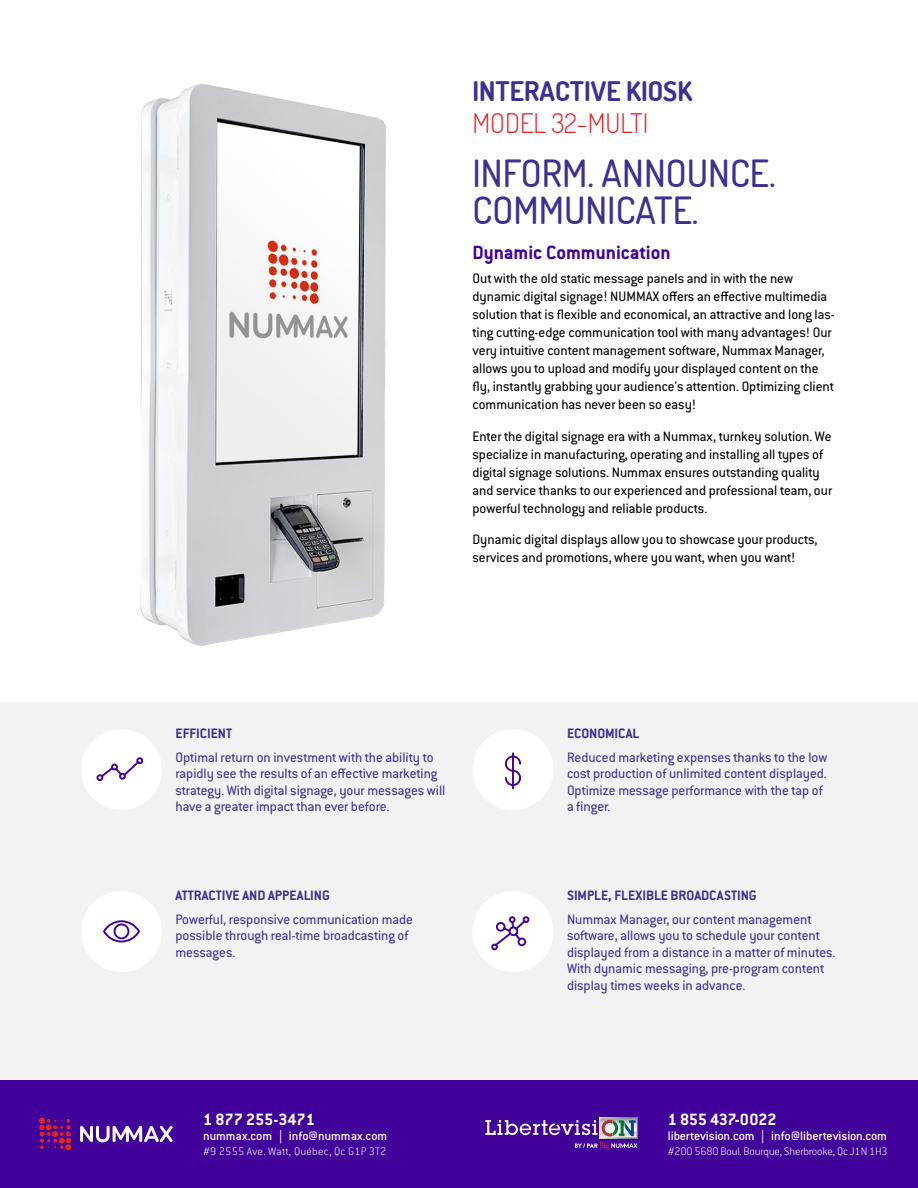
<style>
.page{position:relative;width:918px;height:1188px;background:#fff}
.page>*{position:absolute;margin:0;border:0;box-sizing:border-box;transform-origin:0 0}
.Product_Title{font:500 37.5px/37.5px "Dosis";color:#3e3092}
.Product_-_Type{font:700 27px "Dosis";color:#3e3092}
.Product_-_Model{font:300 27px "Dosis";color:#ed1d24}
.Sous-Titre{font:700 21px "Conduit ITC Std";color:#410099}
.t1{font:700 18px "Conduit ITC Std";color:#fff}
.Paragraphes{font:15px/18px "Conduit ITC Std";color:#000}
.PP_-_Paragraphe{font:15px/16.5px "Conduit ITC Std";color:#3e3092}
.PP_-_Titre{font:700 15px "Conduit ITC Std";color:#3e3092}
.t2{font:500 13.5px "Conduit ITC Std";color:#fff}
.t3{font:200 12px "Conduit ITC Std";letter-spacing:-.015em;color:#fff}
.t4{font:200 12px "Conduit ITC Std";letter-spacing:.02em;color:#fff}
</style>
<div class="page">
<div style="left:0;top:1080px;width:918px;height:108px;background:#410099"></div>
<svg style="left:39px;top:1118px;width:32px;height:32px"></svg>
<svg style="left:80px;top:1126px;width:93px;height:16px"></svg>
<svg style="left:485px;top:1118px;width:152px;height:32px"></svg>
<img style="left:140px;top:83px;width:246px;height:563px">
<div style="left:0;top:702px;width:918px;height:378px;background:#f2f2f2"></div>
<div style="left:81px;top:729px;width:81px;height:81px;background:#fff;border-radius:50%"></div>
<div style="left:97px;top:774px;width:6px;height:7px;border:2px solid #409;border-radius:50%"></div>
<svg style="left:99px;top:762px;width:39px;height:19px"></svg>
<div style="left:136px;top:757px;width:7px;height:7px;border:2px solid #409;border-radius:50%"></div>
<div style="left:81px;top:891px;width:81px;height:81px;background:#fff;border-radius:50%"></div>
<div style="left:103px;top:920px;width:37px;height:22px;border:2px solid #409;border-radius:50%"></div>
<div style="left:114px;top:923px;width:15px;height:16px;border:2px solid #409;border-radius:50%"></div>
<div style="left:472px;top:729px;width:82px;height:81px;background:#fff;border-radius:50%"></div>
<svg style="left:504px;top:755px;width:18px;height:31px"></svg>
<hr style="left:512px;top:753px;width:2px;height:35px;background:#409">
<div style="left:472px;top:891px;width:82px;height:81px;background:#fff;border-radius:50%"></div>
<div style="left:491px;top:944px;width:7px;height:6px;border:2px solid #409;border-radius:50%"></div>
<div style="left:523px;top:916px;width:6px;height:7px;border:2px solid #409;border-radius:50%"></div>
<svg style="left:493px;top:916px;width:34px;height:32px"></svg>
<p class="Product_-_Type" style="left:472px;top:74px;width:221px">INTERACTIVE KIOSK</p>
<p class="Product_-_Model" style="left:472px;top:106px;width:177px">MODEL 32-MULTI</p>
<p class="Product_Title" style="left:472px;top:153px;width:305px">INFORM. ANNOUNCE.<br>COMMUNICATE.</p>
<p class="Sous-Titre" style="left:472px;top:239px;width:200px">Dynamic Communication</p>
<p class="Paragraphes" style="left:472px;top:269px;width:364px">Out with the old static message panels and in with the new dynamic digital signage! NUMMAX offers an effective multimedia solution that is flexible and economical, an attractive and long las&shy;ting cutting-edge communication tool with many advantages! Our very intuitive content management software, Nummax Manager, allows you to upload and modify your displayed content on the fly, instantly grabbing your audience's attention. Optimizing client communication has never been so easy!</p>
<p class="Paragraphes" style="left:472px;top:427px;width:361px">Enter the digital signage era with a Nummax, turnkey solution. We specialize in manufacturing, operating and installing all types of digital signage solutions. Nummax ensures outstanding quality and service thanks to our experienced and professional team, our powerful technology and reliable products.</p>
<p class="Paragraphes" style="left:472px;top:530px;width:347px">Dynamic digital displays allow you to showcase your products, services and promotions, where you want, when you want!</p>
<p class="PP_-_Titre" style="left:176px;top:725px;width:58px">EFFICIENT</p>
<p class="PP_-_Paragraphe" style="left:176px;top:748px;width:271px">Optimal return on investment with the ability to rapidly see the results of an effective marketing strategy. With digital signage, your messages will have a greater impact than ever before.</p>
<p class="PP_-_Titre" style="left:176px;top:887px;width:156px">ATTRACTIVE AND APPEALING</p>
<p class="PP_-_Paragraphe" style="left:176px;top:910px;width:239px">Powerful, responsive communication made possible through real-time broadcasting of messages.</p>
<p class="t1" style="left:203px;top:1109px;width:113px">1 877 255-3471</p>
<p class="t2" style="left:203px;top:1128px;width:186px">nummax.com | info@nummax.com</p>
<p class="t4" style="left:203px;top:1144px;width:185px">#9 2555 Ave. Watt, Québec, Qc G1P 3T2</p>
<p class="PP_-_Titre" style="left:567px;top:725px;width:74px">ECONOMICAL</p>
<p class="PP_-_Paragraphe" style="left:567px;top:748px;width:262px">Reduced marketing expenses thanks to the low cost production of unlimited content displayed.<br>Optimize message performance with the tap of a finger.</p>
<p class="PP_-_Titre" style="left:567px;top:887px;width:191px">SIMPLE, FLEXIBLE BROADCASTING</p>
<p class="PP_-_Paragraphe" style="left:567px;top:910px;width:270px">Nummax Manager, our content management software, allows you to schedule your content displayed from a distance in a matter of minutes.<br>With dynamic messaging, pre-program content display times weeks in advance.</p>
<p class="t1" style="left:668px;top:1109px;width:110px">1 855 437-0022</p>
<p class="t2" style="left:668px;top:1128px;width:221px">libertevision.com | info@libertevision.com</p>
<p class="t3" style="left:668px;top:1144px;width:221px">#200 5680 Boul. Bourque, Sherbrooke, Qc J1N 1H3</p>
</div>
